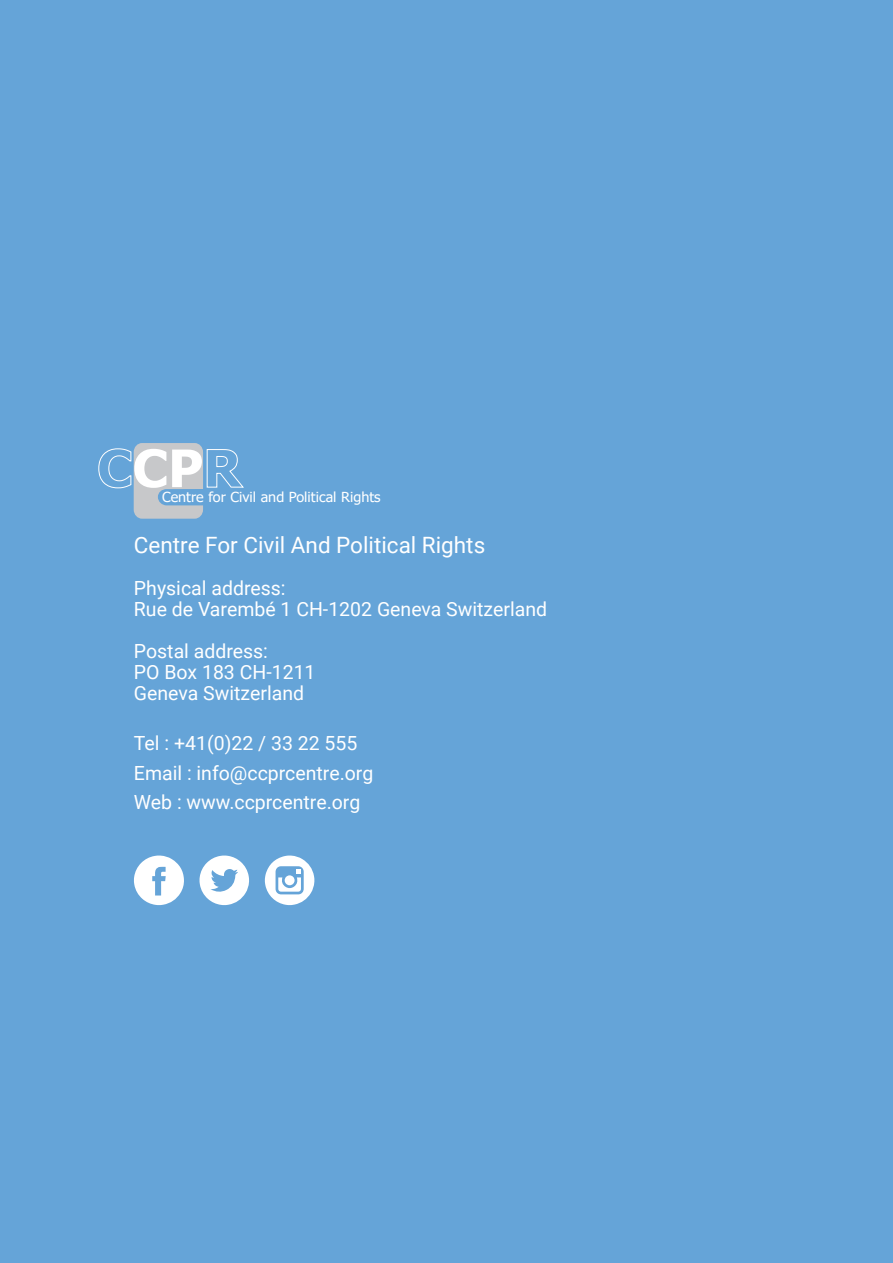
<style>
.page{position:relative;width:893px;height:1263px;background:#65a4d8}
.page>*{position:absolute;margin:0;border:0;box-sizing:border-box;transform-origin:0 0}
.t1{font:700 51.6px "Tahoma";color:#fff}
.t2{font:22.5px "Roboto";color:#fff}
.t3{font:19.5px "Roboto";color:#fff}
.t4{font:13.8px "Tahoma";color:#fff;scale:1.04 1}
</style>
<div class="page">
<svg style="left:134px;top:855px;width:50px;height:50px"></svg>
<svg style="left:200px;top:855px;width:49px;height:50px"></svg>
<svg style="left:265px;top:855px;width:49px;height:50px"></svg>
<svg style="left:98px;top:443px;width:146px;height:76px"></svg>
<p class="t1" style="left:133px;top:432px;width:72px">CP</p>
<p class="t4" style="left:162px;top:488px;width:212px">Centre for Civil and Political Rights</p>
<p class="t2" style="left:134px;top:529px;width:353px">Centre For Civil And Political Rights</p>
<p class="t3" style="left:134px;top:574px;width:153px">Physical address:</p>
<p class="t3" style="left:134px;top:595px;width:415px">Rue de Varembé 1 CH-1202 Geneva Switzerland</p>
<p class="t3" style="left:134px;top:637px;width:136px">Postal address:</p>
<p class="t3" style="left:134px;top:658px;width:183px">PO Box 183 CH-1211</p>
<p class="t3" style="left:134px;top:679px;width:172px">Geneva Switzerland</p>
<p class="t3" style="left:134px;top:730px;width:225px">Tel : +41(0)22 / 33 22 555</p>
<p class="t3" style="left:134px;top:759px;width:241px">Email : info@ccprcentre.org</p>
<p class="t3" style="left:134px;top:789px;width:228px">Web : www.ccprcentre.org</p>
</div>
